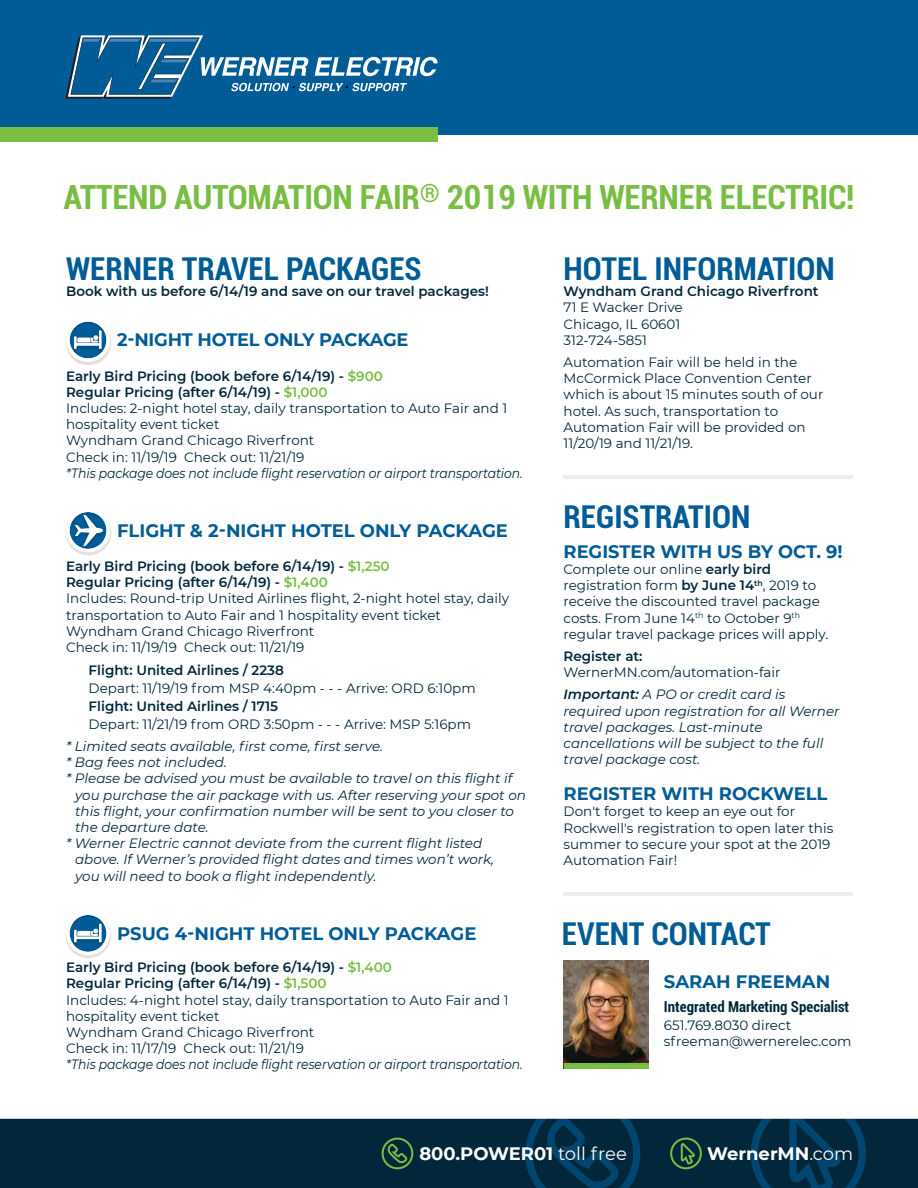
<style>
.page{position:relative;width:918px;height:1188px;background:#fff}
.page>*{position:absolute;margin:0;border:0;box-sizing:border-box;transform-origin:0 0}
.t1{font:700 condensed 33.3px "Roboto";letter-spacing:-.01em;color:#78be43}
.t2{font:700 condensed 31.5px "Roboto";color:#005c97}
.t3{font:700 18px "Montserrat";color:#005c97}
.t4{font:700 18px "Montserrat";color:#fff}
.t5{font:700 condensed 15px "Roboto";color:#02273a}
.t6{font:13.5px/16.2px "Montserrat";color:#02273a}
.t7{font:italic 13.5px/16.2px "Montserrat";color:#02273a}
.t8{font:600 13.5px "Montserrat";color:#02273a}
.t9{font:italic 13.5px "Montserrat";color:#02273a;scale:.92 1}
.s1{font-weight:600}
.s2{font-weight:600;color:#78be43}
.s3{font-weight:600;font-style:italic}
.s4{font-style:italic}
.s5{font-weight:400}
</style>
<div class="page">
<div style="left:0;top:1119px;width:918px;height:69px;background:#02273a"></div>
<svg style="left:751px;top:1120px;width:115px;height:68px;background:#01304b"></svg>
<svg style="left:525px;top:1120px;width:115px;height:68px;background:#01314c"></svg>
<svg style="left:681px;top:1143px;width:14px;height:21px"></svg>
<div style="left:670px;top:1138px;width:32px;height:31px;border:2px solid #78be43;border-radius:50%"></div>
<div style="left:382px;top:1138px;width:31px;height:31px;border:2px solid #78be43;border-radius:50%"></div>
<svg style="left:388px;top:1144px;width:20px;height:19px"></svg>
<div style="left:0;top:0;width:918px;height:134px;background:#005c97"></div>
<svg style="left:65px;top:35px;width:373px;height:64px"></svg>
<div style="left:0;top:127px;width:438px;height:15px;background:#78be43"></div>
<img style="left:65px;top:527px;width:47px;height:29px">
<svg style="left:66px;top:512px;width:44px;height:40px"></svg>
<img style="left:65px;top:336px;width:47px;height:30px">
<svg style="left:66px;top:321px;width:44px;height:41px"></svg>
<svg style="left:66px;top:915px;width:44px;height:40px"></svg>
<img style="left:564px;top:960px;width:84px;height:104px">
<div style="left:564px;top:1064px;width:84px;height:5px;background:#78be43"></div>
<hr style="left:564px;top:892px;width:289px;height:4px;background:#ededee">
<hr style="left:564px;top:475px;width:289px;height:3px;background:#ededee">
<h1 class="t1" style="left:64px;top:174px;width:792px">ATTEND AUTOMATION FAIR<sup>®</sup> 2019 WITH WERNER ELECTRIC!</h1>
<h2 class="t2" style="left:66px;top:247px;width:357px">WERNER TRAVEL PACKAGES</h2>
<p class="t8" style="left:66px;top:282px;width:424px">Book with us before 6/14/19 and save on our travel packages!</p>
<h3 class="t3" style="left:117px;top:327px;width:293px">2-NIGHT HOTEL ONLY PACKAGE</h3>
<p class="t6" style="left:66px;top:367px;width:443px"><span class="s1">Early Bird Pricing (book before 6/14/19) -</span> <span class="s2">$900<br></span><span class="s1">Regular Pricing (after 6/14/19) -</span> <span class="s2">$1,000<br></span>Includes: 2-night hotel stay, daily transportation to Auto Fair and 1 hospitality event ticket<br>Wyndham Grand Chicago Riverfront<br>Check in: 11/19/19 Check out: 11/21/19</p>
<p class="t9" style="left:66px;top:464px;width:498px">*This package does not include flight reservation or airport transportation.</p>
<h3 class="t3" style="left:117px;top:517px;width:392px">FLIGHT &amp; 2-NIGHT HOTEL ONLY PACKAGE</h3>
<p class="t6" style="left:66px;top:558px;width:444px"><span class="s1">Early Bird Pricing (book before 6/14/19) -</span> <span class="s2">$1,250<br></span><span class="s1">Regular Pricing (after 6/14/19) -</span> <span class="s2">$1,400<br></span>Includes: Round-trip United Airlines flight, 2-night hotel stay, daily transportation to Auto Fair and 1 hospitality event ticket Wyndham Grand Chicago Riverfront<br>Check in: 11/19/19 Check out: 11/21/19</p>
<p class="t8" style="left:89px;top:660px;width:197px">Flight: United Airlines / 2238</p>
<p class="t6" style="left:89px;top:679px;width:389px">Depart: 11/19/19 from MSP 4:40pm - - - Arrive: ORD 6:10pm</p>
<p class="t8" style="left:89px;top:696px;width:191px">Flight: United Airlines / 1715</p>
<p class="t6" style="left:89px;top:715px;width:384px">Depart: 11/21/19 from ORD 3:50pm - - - Arrive: MSP 5:16pm</p>
<p class="t7" style="left:66px;top:738px;width:318px">* Limited seats available, first come, first serve.</p>
<p class="t7" style="left:66px;top:754px;width:162px">* Bag fees not included.</p>
<p class="t7" style="left:66px;top:770px;width:448px">* Please be advised you must be available to travel on this flight if</p>
<p class="t7" style="left:75px;top:786px;width:452px">you purchase the air package with us. After reserving your spot on</p>
<p class="t7" style="left:75px;top:802px;width:440px">this flight, your confirmation number will be sent to you closer to</p>
<p class="t7" style="left:75px;top:819px;width:135px">the departure date.</p>
<p class="t7" style="left:66px;top:835px;width:418px">* Werner Electric cannot deviate from the current flight listed</p>
<p class="t7" style="left:75px;top:851px;width:420px">above. If Werner’s provided flight dates and times won’t work,</p>
<p class="t7" style="left:75px;top:867px;width:303px">you will need to book a flight independently.</p>
<h3 class="t3" style="left:117px;top:920px;width:361px">PSUG 4-NIGHT HOTEL ONLY PACKAGE</h3>
<p class="t6" style="left:66px;top:959px;width:444px"><span class="s1">Early Bird Pricing (book before 6/14/19) -</span> <span class="s2">$1,400<br></span><span class="s1">Regular Pricing (after 6/14/19) -</span> <span class="s2">$1,500<br></span>Includes: 4-night hotel stay, daily transportation to Auto Fair and 1 hospitality event ticket<br>Wyndham Grand Chicago Riverfront<br>Check in: 11/17/19 Check out: 11/21/19</p>
<p class="t9" style="left:66px;top:1055px;width:498px">*This package does not include flight reservation or airport transportation.</p>
<h2 class="t2" style="left:564px;top:247px;width:273px">HOTEL INFORMATION</h2>
<p class="t8" style="left:564px;top:282px;width:257px">Wyndham Grand Chicago Riverfront</p>
<p class="t6" style="left:564px;top:299px;width:121px">71 E Wacker Drive<br>Chicago, IL 60601<br>312-724-5851</p>
<p class="t6" style="left:564px;top:354px;width:261px">Automation Fair will be held in the McCormick Place Convention Center which is about 15 minutes south of our hotel. As such, transportation to Automation Fair will be provided on 11/20/19 and 11/21/19.</p>
<h2 class="t2" style="left:564px;top:495px;width:188px">REGISTRATION</h2>
<h3 class="t3" style="left:564px;top:538px;width:281px">REGISTER WITH US BY OCT. 9!</h3>
<p class="t6" style="left:564px;top:561px;width:266px">Complete our online <span class="s1">early bird </span>registration form <span class="s1">by June 14</span><sup>th</sup>, 2019 to receive the discounted travel package costs. From June 14<sup>th</sup> to October 9<sup>th </sup>regular travel package prices will apply.</p>
<p class="t8" style="left:564px;top:647px;width:80px">Register at:</p>
<p class="t6" style="left:564px;top:661px;width:223px;line-height:22.2px">WernerMN.com/automation-fair<br><span class="s3">Important:</span> <span class="s4">A PO or credit card is</span></p>
<p class="t7" style="left:564px;top:702px;width:278px">required upon registration for all Werner travel packages. Last-minute cancellations will be subject to the full travel package cost.</p>
<h3 class="t3" style="left:564px;top:781px;width:265px">REGISTER WITH ROCKWELL</h3>
<p class="t6" style="left:564px;top:803px;width:271px">Don't forget to keep an eye out for<br>Rockwell's registration to open later this summer to secure your spot at the 2019<br>Automation Fair!</p>
<h2 class="t2" style="left:562px;top:912px;width:211px">EVENT CONTACT</h2>
<h3 class="t3" style="left:664px;top:969px;width:168px">SARAH FREEMAN</h3>
<p class="t5" style="left:664px;top:996px;width:187px">Integrated Marketing Specialist</p>
<p class="t6" style="left:664px;top:1017px;width:189px">651.769.8030 direct sfreeman@wernerelec.com</p>
<h3 class="t4" style="left:419px;top:1140px;width:209px">800.POWER01 <span class="s5">toll free</span></h3>
<h3 class="t4" style="left:707px;top:1140px;width:148px">WernerMN<span class="s5">.com</span></h3>
</div>
